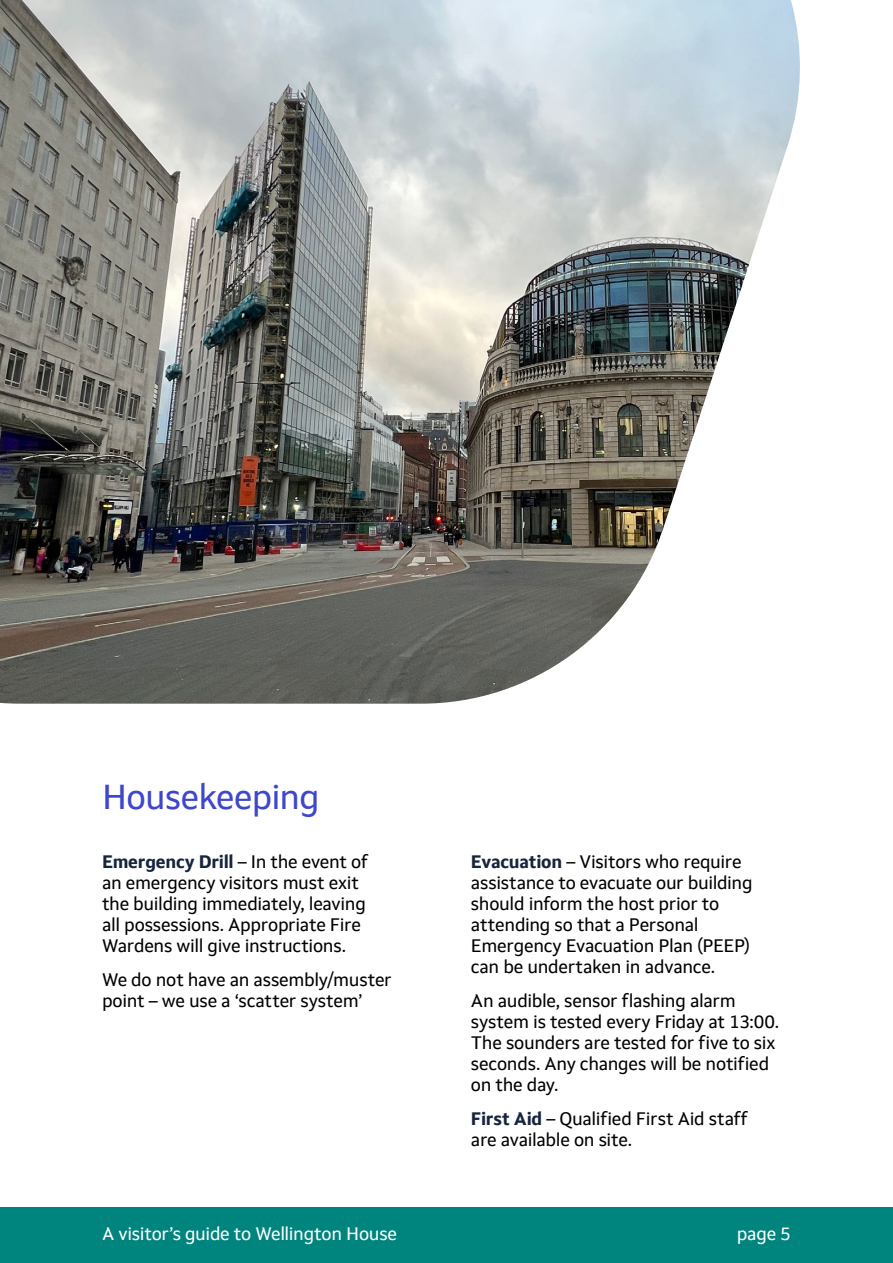
<style>
.page{position:relative;width:893px;height:1263px;background:#fff}
.page>*{position:absolute;margin:0;border:0;box-sizing:border-box;transform-origin:0 0}
.Section_header__H2{font:34.5px "Setimo";letter-spacing:-.02em;color:#3e47cc}
.Body_text{font:18px/21px "Setimo";letter-spacing:-.015em;color:#000}
.t1{font:18px "Setimo";letter-spacing:-.015em;color:#fff}
.s1{font-weight:700;color:#17243d}
</style>
<div class="page">
<div style="left:0;top:1208px;width:893px;height:55px;background:#00847e"></div>
<img style="left:0;top:0;width:800px;height:704px">
<h2 class="Section_header__H2" style="left:102px;top:776px;width:219px">Housekeeping</h2>
<p class="Body_text" style="left:102px;top:851px;width:267px"><span class="s1">Emergency Drill</span> – In the event of an emergency visitors must exit the building immediately, leaving all possessions. Appropriate Fire Wardens will give instructions.</p>
<p class="Body_text" style="left:102px;top:969px;width:291px">We do not have an assembly/muster point – we use a ‘scatter system’</p>
<p class="Body_text" style="left:471px;top:851px;width:283px"><span class="s1">Evacuation</span> – Visitors who require assistance to evacuate our building should inform the host prior to attending so that a Personal<br>Emergency Evacuation Plan (PEEP) can be undertaken in advance.</p>
<p class="Body_text" style="left:471px;top:990px;width:310px">An audible, sensor flashing alarm system is tested every Friday at 13:00.<br>The sounders are tested for five to six seconds. Any changes will be notified on the day.</p>
<p class="Body_text" style="left:471px;top:1107px;width:278px"><span class="s1">First Aid</span> – Qualified First Aid staff are available on site.</p>
<p class="t1" style="left:102px;top:1223px;width:297px">A visitor’s guide to Wellington House</p>
<p class="t1" style="left:737px;top:1223px;width:56px">page 5</p>
</div>
